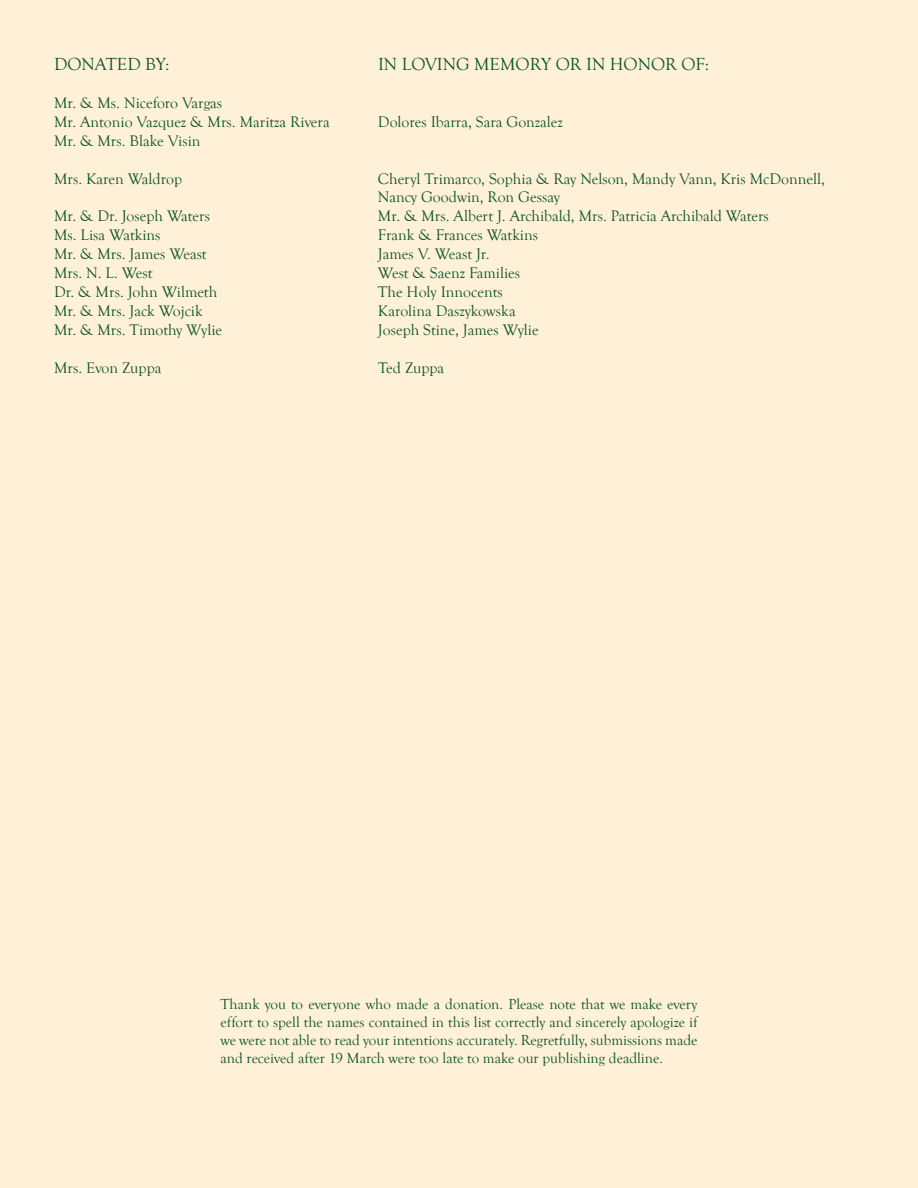
<style>
.page{position:relative;width:918px;height:1188px;background:#fef1d7}
.page>*{position:absolute;margin:0;border:0;box-sizing:border-box;transform-origin:0 0}
.t1{font:18px "Goudy Old Style T";color:#0c532b}
.t2{font:15.75px/18.9px "Goudy Old Style T";color:#0c532b}
.t3{font:15px/18px "Goudy Old Style T";color:#0c532b;text-align:justify}
</style>
<div class="page">
<p class="t1" style="left:54px;top:54px;width:117px">DONATED BY:</p>
<p class="t1" style="left:378px;top:54px;width:333px">IN LOVING MEMORY OR IN HONOR OF:</p>
<p class="t2" style="left:54px;top:94px;width:277px">Mr. &amp; Ms. Niceforo Vargas<br>Mr. Antonio Vazquez &amp; Mrs. Maritza Rivera</p>
<p class="t2" style="left:378px;top:113px;width:186px">Dolores Ibarra, Sara Gonzalez</p>
<p class="t2" style="left:54px;top:131px;width:148px">Mr. &amp; Mrs. Blake Visin</p>
<p class="t2" style="left:54px;top:169px;width:130px">Mrs. Karen Waldrop</p>
<p class="t2" style="left:378px;top:169px;width:448px">Cheryl Trimarco, Sophia &amp; Ray Nelson, Mandy Vann, Kris McDonnell,<br>Nancy Goodwin, Ron Gessay</p>
<p class="t2" style="left:54px;top:207px;width:158px">Mr. &amp; Dr. Joseph Waters</p>
<p class="t2" style="left:378px;top:207px;width:392px">Mr. &amp; Mrs. Albert J. Archibald, Mrs. Patricia Archibald Waters</p>
<p class="t2" style="left:54px;top:226px;width:108px">Ms. Lisa Watkins</p>
<p class="t2" style="left:378px;top:226px;width:162px">Frank &amp; Frances Watkins</p>
<p class="t2" style="left:54px;top:245px;width:154px">Mr. &amp; Mrs. James Weast</p>
<p class="t2" style="left:378px;top:245px;width:113px">James V. Weast Jr.</p>
<p class="t2" style="left:54px;top:264px;width:100px">Mrs. N. L. West</p>
<p class="t2" style="left:378px;top:264px;width:144px">West &amp; Saenz Families</p>
<p class="t2" style="left:54px;top:283px;width:165px">Dr. &amp; Mrs. John Wilmeth</p>
<p class="t2" style="left:378px;top:283px;width:126px">The Holy Innocents</p>
<p class="t2" style="left:54px;top:302px;width:150px">Mr. &amp; Mrs. Jack Wojcik</p>
<p class="t2" style="left:378px;top:302px;width:139px">Karolina Daszykowska</p>
<p class="t2" style="left:54px;top:320px;width:170px">Mr. &amp; Mrs. Timothy Wylie</p>
<p class="t2" style="left:378px;top:320px;width:162px">Joseph Stine, James Wylie</p>
<p class="t2" style="left:54px;top:358px;width:109px">Mrs. Evon Zuppa</p>
<p class="t2" style="left:378px;top:358px;width:68px">Ted Zuppa</p>
<p class="t3" style="left:220px;top:995px;width:478px">Thank you to everyone who made a donation. Please note that we make every effort to spell the names contained in this list correctly and sincerely apologize if we were not able to read your intentions accurately. Regretfully, submissions made and received after 19 March were too late to make our publishing deadline.</p>
</div>
